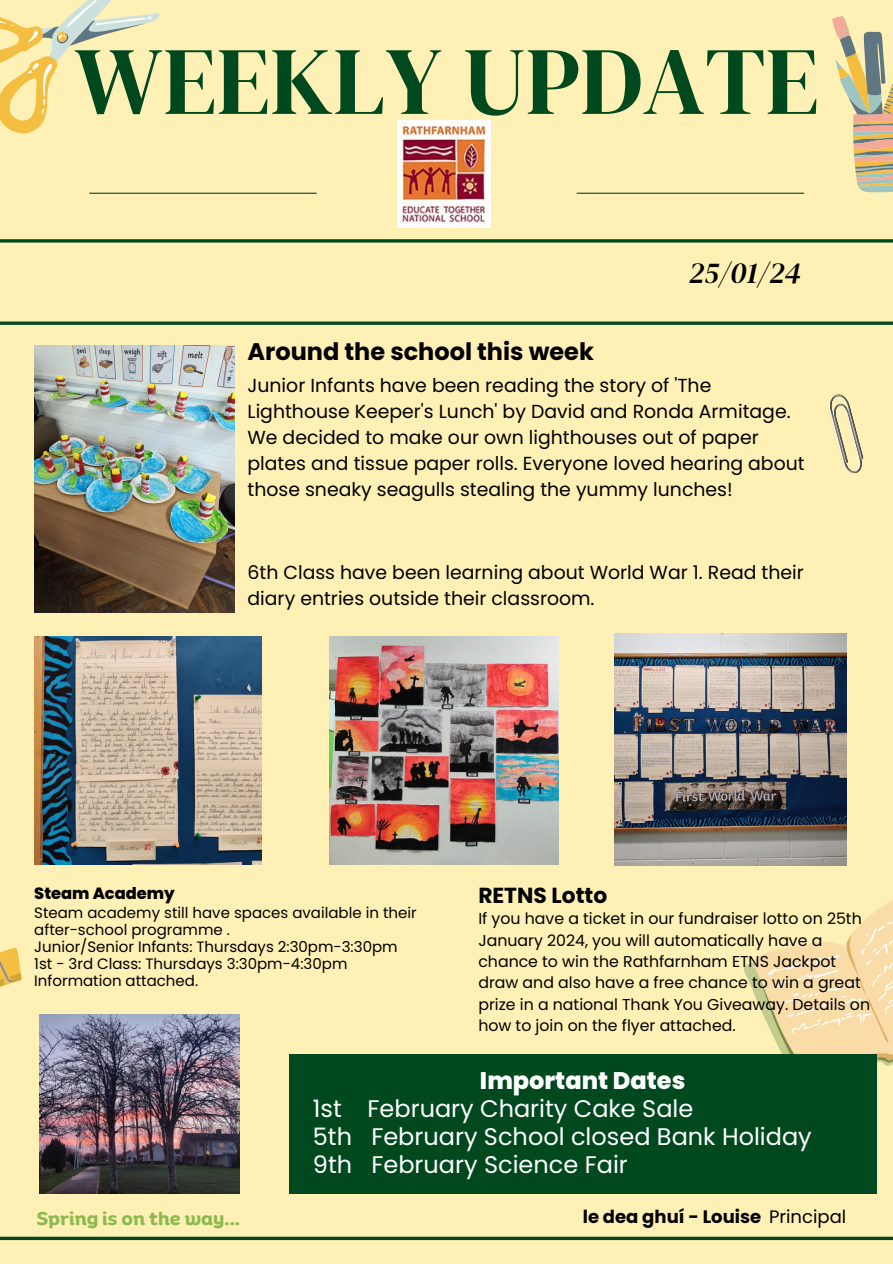
<style>
.page{position:relative;width:893px;height:1264px;background:#fff}
.page>*{position:absolute;margin:0;border:0;box-sizing:border-box;transform-origin:0 0}
.t1{font:96.3px "DM Serif Display";color:#00491f}
.t2{font:italic 30px "DM Serif Display";color:#000}
.t3{font:24px/28.2px "Poppins";color:#fff}
.t4{font:700 24px "Poppins";color:#000}
.t5{font:800 24px "Poppins";color:#fff}
.t6{font:700 21.75px "Poppins";color:#000}
.t7{font:18.9px/26px "Poppins";color:#000}
.t8{font:700 18px "Poppins";color:#000}
.t9{font:700 18px "Binate Display";color:#8dba50}
.t10{font:800 16.2px "Poppins";color:#000}
.t11{font:15.75px/21.3px "Poppins";color:#000}
.t12{font:15px/16.8px "Poppins";color:#000}
.s1{font-weight:400}
</style>
<div class="page">
<div style="left:0;top:0;width:892px;height:1263px;background:#fff0b5"></div>
<hr style="left:89px;top:193px;width:227px;height:1px;background:#00491f">
<hr style="left:0;top:239px;width:892px;height:3px;background:#00491f">
<svg style="left:0;top:321px;width:892px;height:4px"></svg>
<hr style="left:0;top:1236px;width:892px;height:3px;background:#00491f">
<hr style="left:576px;top:193px;width:228px;height:1px;background:#00491f">
<svg style="left:743px;top:901px;width:149px;height:193px"></svg>
<svg style="left:0;top:0;width:159px;height:133px"></svg>
<img style="left:828px;top:394px;width:36px;height:80px">
<svg style="left:832px;top:16px;width:60px;height:176px"></svg>
<svg style="left:0;top:947px;width:22px;height:40px"></svg>
<img style="left:397px;top:121px;width:93px;height:107px">
<div style="left:289px;top:1053px;width:587px;height:140px;background:#00491f"></div>
<img style="left:34px;top:346px;width:201px;height:266px">
<img style="left:34px;top:637px;width:228px;height:227px">
<img style="left:330px;top:636px;width:228px;height:228px">
<img style="left:614px;top:633px;width:232px;height:232px">
<img style="left:39px;top:1014px;width:200px;height:179px">
<p class="t1" style="left:74px;top:14px;width:746px">WEEKLY UPDATE</p>
<h6 class="t4" style="left:247px;top:334px;width:348px">Around the school this week</h6>
<p class="t2" style="left:689px;top:252px;width:113px">25/01/24</p>
<p class="t7" style="left:247px;top:372px;width:558px">Junior Infants have been reading the story of 'The Lighthouse Keeper's Lunch' by David and Ronda Armitage.<br>We decided to make our own lighthouses out of paper plates and tissue paper rolls. Everyone loved hearing about those sneaky seagulls stealing the yummy lunches!</p>
<p class="t7" style="left:247px;top:559px;width:558px">6th Class have been learning about World War 1. Read their diary entries outside their classroom.</p>
<p class="t10" style="left:34px;top:882px;width:142px">Steam Academy</p>
<p class="t12" style="left:34px;top:904px;width:384px">Steam academy still have spaces available in their after-school programme .</p>
<p class="t12" style="left:34px;top:938px;width:365px">Junior/Senior Infants: Thursdays 2:30pm-3:30pm</p>
<p class="t12" style="left:34px;top:955px;width:315px">1st - 3rd Class: Thursdays 3:30pm-4:30pm</p>
<p class="t12" style="left:34px;top:972px;width:165px">Information attached.</p>
<p class="t6" style="left:478px;top:880px;width:130px">RETNS Lotto</p>
<p class="t11" style="left:478px;top:908px;width:393px">If you have a ticket in our fundraiser lotto on 25th January 2024, you will automatically have a chance to win the Rathfarnham ETNS Jackpot draw and also have a free chance to win a great prize in a national Thank You Giveaway. Details on how to join on the flyer attached.</p>
<p class="t9" style="left:37px;top:1201px;width:205px">Spring is on the way...</p>
<p class="t5" style="left:480px;top:1063px;width:207px">Important Dates</p>
<p class="t3" style="left:313px;top:1094px;width:500px">1st February Charity Cake Sale<br>5th February School closed Bank Holiday<br>9th February Science Fair</p>
<p class="t8" style="left:582px;top:1203px;width:265px">le dea ghuí - Louise <span class="s1">Principal</span></p>
</div>
